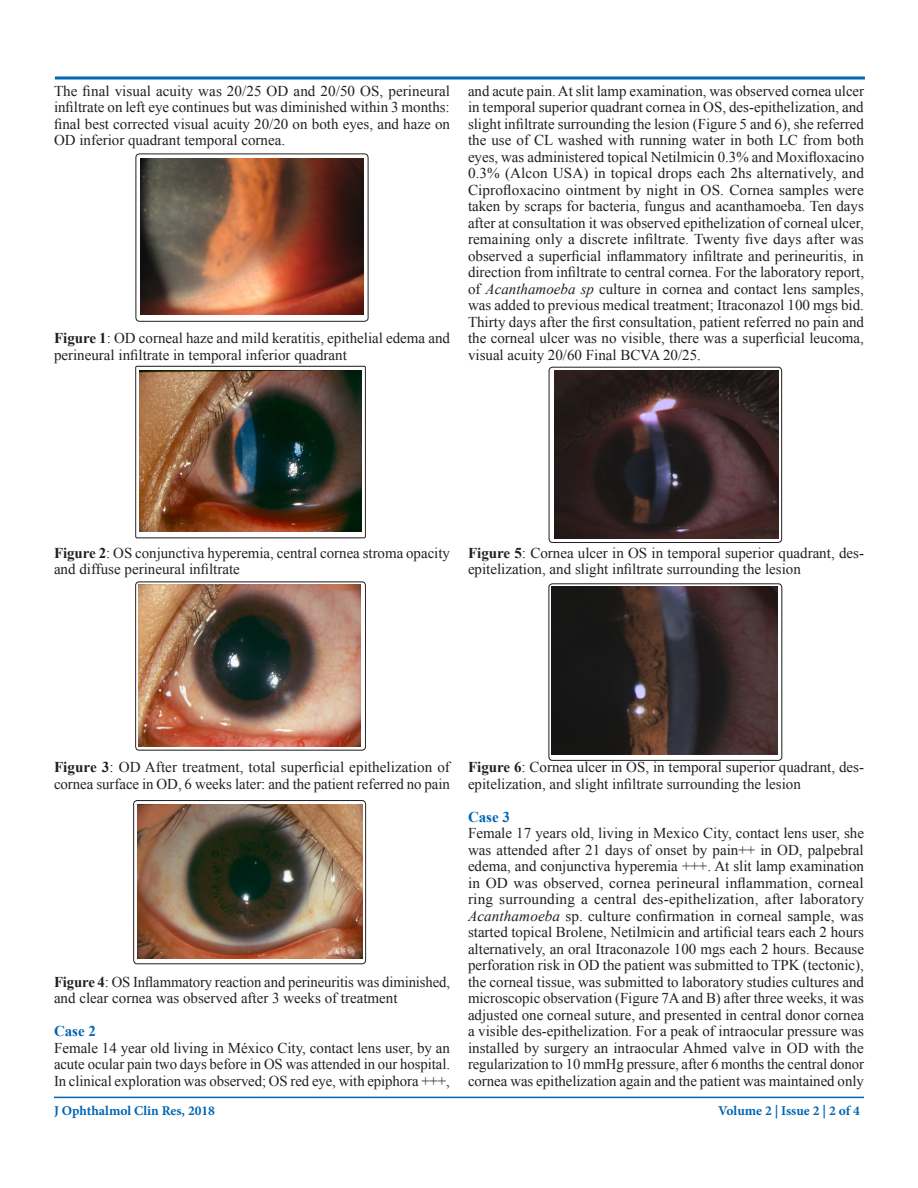
<style>
.page{position:relative;width:918px;height:1188px;background:#fff}
.page>*{position:absolute;margin:0;border:0;box-sizing:border-box;transform-origin:0 0}
.t1{font:15px/16.5px "Times New Roman";color:#231f20}
.t2{font:700 15px "Times New Roman";color:#0166b3}
.t3{font:700 13.5px "Minion Pro";color:#0166b3}
.s1{font-weight:700}
.s2{font-style:italic}
</style>
<div class="page">
<hr style="left:54px;top:1097px;width:810px;height:1px;background:#0166b3">
<svg style="left:54px;top:76px;width:811px;height:4px"></svg>
<img style="left:140px;top:159px;width:224px;height:156px">
<div style="left:136px;top:154px;width:232px;height:167px;border:1px solid #231f20;border-radius:4px"></div>
<img style="left:140px;top:371px;width:221px;height:161px">
<div style="left:136px;top:366px;width:229px;height:172px;border:1px solid #231f20"></div>
<img style="left:139px;top:585px;width:222px;height:162px">
<div style="left:135px;top:582px;width:231px;height:168px;border:1px solid #231f20;border-radius:3px"></div>
<img style="left:137px;top:804px;width:226px;height:155px">
<div style="left:133px;top:800px;width:233px;height:164px;border:1px solid #231f20;border-radius:4px"></div>
<img style="left:554px;top:371px;width:224px;height:168px">
<div style="left:549px;top:367px;width:233px;height:176px;border:1px solid #231f20;border-radius:4px"></div>
<img style="left:552px;top:586px;width:226px;height:169px">
<div style="left:549px;top:584px;width:233px;height:177px;border:1px solid #231f20;border-radius:4px"></div>
<p class="t1" style="left:54px;top:82px;width:398px;text-align:justify">The final visual acuity was 20/25 OD and 20/50 OS, perineural infiltrate on left eye continues but was diminished within 3 months: final best corrected visual acuity 20/20 on both eyes, and haze on OD inferior quadrant temporal cornea.</p>
<p class="t1" style="left:54px;top:330px;width:398px"><span class="s1">Figure 1</span>: OD corneal haze and mild keratitis, epithelial edema and perineural infiltrate in temporal inferior quadrant</p>
<p class="t1" style="left:468px;top:82px;width:398px;text-align:justify">and acute pain. At slit lamp examination, was observed cornea ulcer in temporal superior quadrant cornea in OS, des-epithelization, and slight infiltrate surrounding the lesion (Figure 5 and 6), she referred the use of CL washed with running water in both LC from both eyes, was administered topical Netilmicin 0.3% and Moxifloxacino 0.3% (Alcon USA) in topical drops each 2hs alternatively, and Ciprofloxacino ointment by night in OS. Cornea samples were taken by scraps for bacteria, fungus and acanthamoeba. Ten days after at consultation it was observed epithelization of corneal ulcer, remaining only a discrete infiltrate. Twenty five days after was observed a superficial inflammatory infiltrate and perineuritis, in direction from infiltrate to central cornea. For the laboratory report, of <span class="s2">Acanthamoeba sp</span> culture in cornea and contact lens samples, was added to previous medical treatment; Itraconazol 100 mgs bid.<br>Thirty days after the first consultation, patient referred no pain and the corneal ulcer was no visible, there was a superficial leucoma, visual acuity 20/60 Final BCVA 20/25.</p>
<p class="t1" style="left:54px;top:544px;width:397px"><span class="s1">Figure 2</span>: OS conjunctiva hyperemia, central cornea stroma opacity and diffuse perineural infiltrate</p>
<p class="t1" style="left:468px;top:544px;width:398px"><span class="s1">Figure 5</span>: Cornea ulcer in OS in temporal superior quadrant, des&shy;epitelization, and slight infiltrate surrounding the lesion</p>
<p class="t1" style="left:54px;top:759px;width:398px"><span class="s1">Figure 3</span>: OD After treatment, total superficial epithelization of cornea surface in OD, 6 weeks later: and the patient referred no pain</p>
<p class="t1" style="left:54px;top:973px;width:398px"><span class="s1">Figure 4</span>: OS Inflammatory reaction and perineuritis was diminished, and clear cornea was observed after 3 weeks of treatment</p>
<p class="t2" style="left:54px;top:1021px;width:44px">Case 2</p>
<p class="t1" style="left:54px;top:1039px;width:398px;text-align:justify">Female 14 year old living in México City, contact lens user, by an acute ocular pain two days before in OS was attended in our hospital.<br>In clinical exploration was observed; OS red eye, with epiphora +++,</p>
<p class="t1" style="left:468px;top:759px;width:397px"><span class="s1">Figure 6</span>: Cornea ulcer in OS, in temporal superior quadrant, des&shy;epitelization, and slight infiltrate surrounding the lesion</p>
<p class="t2" style="left:468px;top:807px;width:44px">Case 3</p>
<p class="t1" style="left:468px;top:825px;width:398px;text-align:justify">Female 17 years old, living in Mexico City, contact lens user, she was attended after 21 days of onset by pain++ in OD, palpebral edema, and conjunctiva hyperemia +++. At slit lamp examination in OD was observed, cornea perineural inflammation, corneal ring surrounding a central des-epithelization, after laboratory <span class="s2">Acanthamoeba</span> sp. culture confirmation in corneal sample, was started topical Brolene, Netilmicin and artificial tears each 2 hours alternatively, an oral Itraconazole 100 mgs each 2 hours. Because perforation risk in OD the patient was submitted to TPK (tectonic), the corneal tissue, was submitted to laboratory studies cultures and microscopic observation (Figure 7A and B) after three weeks, it was adjusted one corneal suture, and presented in central donor cornea a visible des-epithelization. For a peak of intraocular pressure was installed by surgery an intraocular Ahmed valve in OD with the regularization to 10 mmHg pressure, after 6 months the central donor cornea was epithelization again and the patient was maintained only</p>
<p class="t3" style="left:54px;top:1101px;width:163px">J Ophthalmol Clin Res, 2018</p>
<p class="t3" style="left:718px;top:1101px;width:143px">Volume 2 | Issue 2 | 2 of 4</p>
</div>
